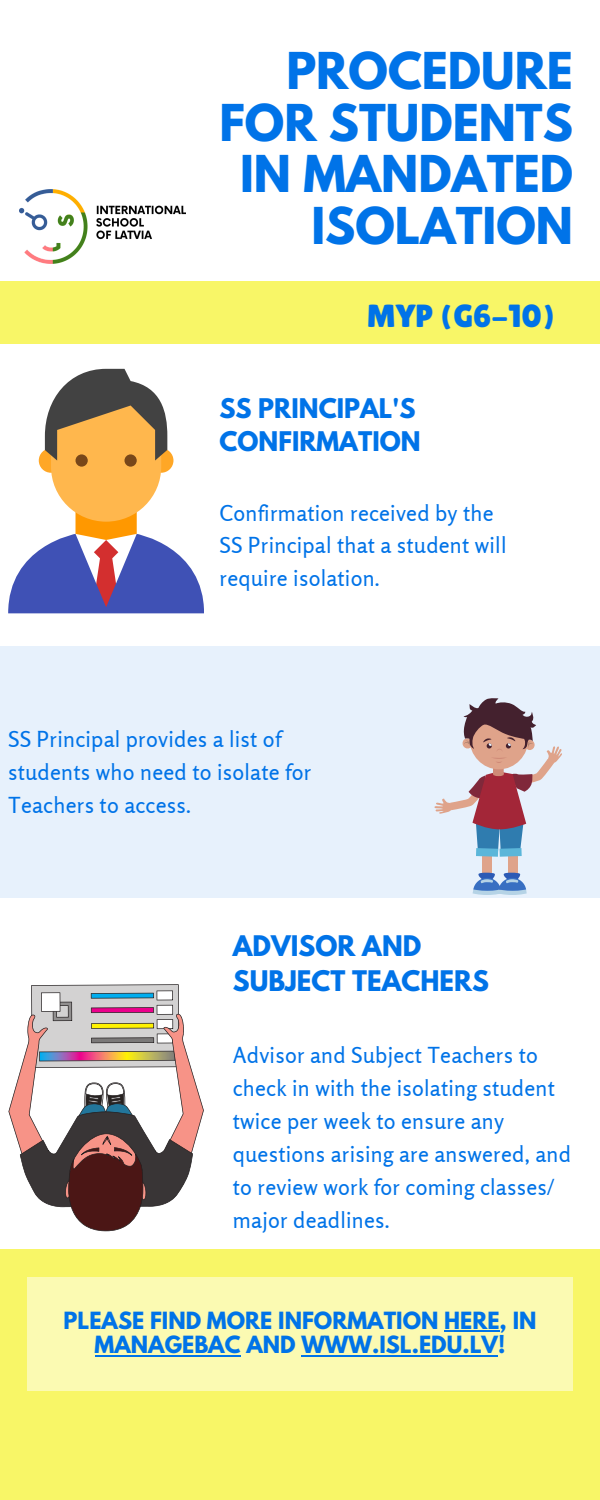
<style>
.page{position:relative;width:600px;height:1500px;background:#fff}
.page>*{position:absolute;margin:0;border:0;box-sizing:border-box;transform-origin:0 0}
.t1{font:700 45px/51.8px "League Spartan";color:#0073e8;text-align:right}
.t2{font:32px "Lilita One";color:#0073e8}
.t3{font:700 25.1px/34.6px "League Spartan";color:#0073e8}
.t4{font:700 24px/33px "League Spartan";color:#0073e8}
.t5{font:22px/33px "Rosario";letter-spacing:.01em;color:#0073e8}
.t6{font:700 21px/24.8px "League Spartan";color:#0073e8;text-align:center}
</style>
<div class="page">
<div style="left:0;top:646px;width:600px;height:252px;background:#e7f1fc"></div>
<div style="left:0;top:281px;width:600px;height:63px;background:#f8f667"></div>
<div style="left:0;top:1249px;width:600px;height:251px;background:#f8f667"></div>
<div style="left:27px;top:1277px;width:546px;height:114px;background:#fbfab2"></div>
<img style="left:19px;top:190px;width:167px;height:73px">
<svg style="left:8px;top:369px;width:196px;height:244px"></svg>
<svg style="left:8px;top:984px;width:196px;height:248px"></svg>
<hr style="left:444px;top:1330px;width:56px;height:2px;background:#0073e8">
<hr style="left:95px;top:1355px;width:146px;height:1px;background:#0073e8">
<hr style="left:301px;top:1355px;width:197px;height:1px;background:#0073e8">
<h1 class="t1" style="left:219px;top:51px;width:355px">PROCEDURE<br>FOR STUDENTS<br>IN MANDATED<br>ISOLATION</h1>
<h2 class="t2" style="left:367px;top:297px;width:190px">MYP (G6-10)</h2>
<p class="t4" style="left:219px;top:395px;width:203px">SS PRINCIPAL'S<br>CONFIRMATION</p>
<p class="t5" style="left:219px;top:497px;width:289px;line-height:32.2px">Confirmation received by the<br>SS Principal that a student will require isolation.</p>
<p class="t5" style="left:8px;top:722px;width:305px">SS Principal provides a list of students who need to isolate for<br>Teachers to access.</p>
<p class="t3" style="left:233px;top:932px;width:258px">ADVISOR AND<br>SUBJECT TEACHERS</p>
<p class="t5" style="left:233px;top:1039px;width:340px">Advisor and Subject Teachers to check in with the isolating student twice per week to ensure any questions arising are answered, and to review work for coming classes/ major deadlines.</p>
<p class="t6" style="left:64px;top:1310px;width:474px">PLEASE FIND MORE INFORMATION HERE, IN<br>MANAGEBAC AND WWW.ISL.EDU.LV!</p>
</div>
